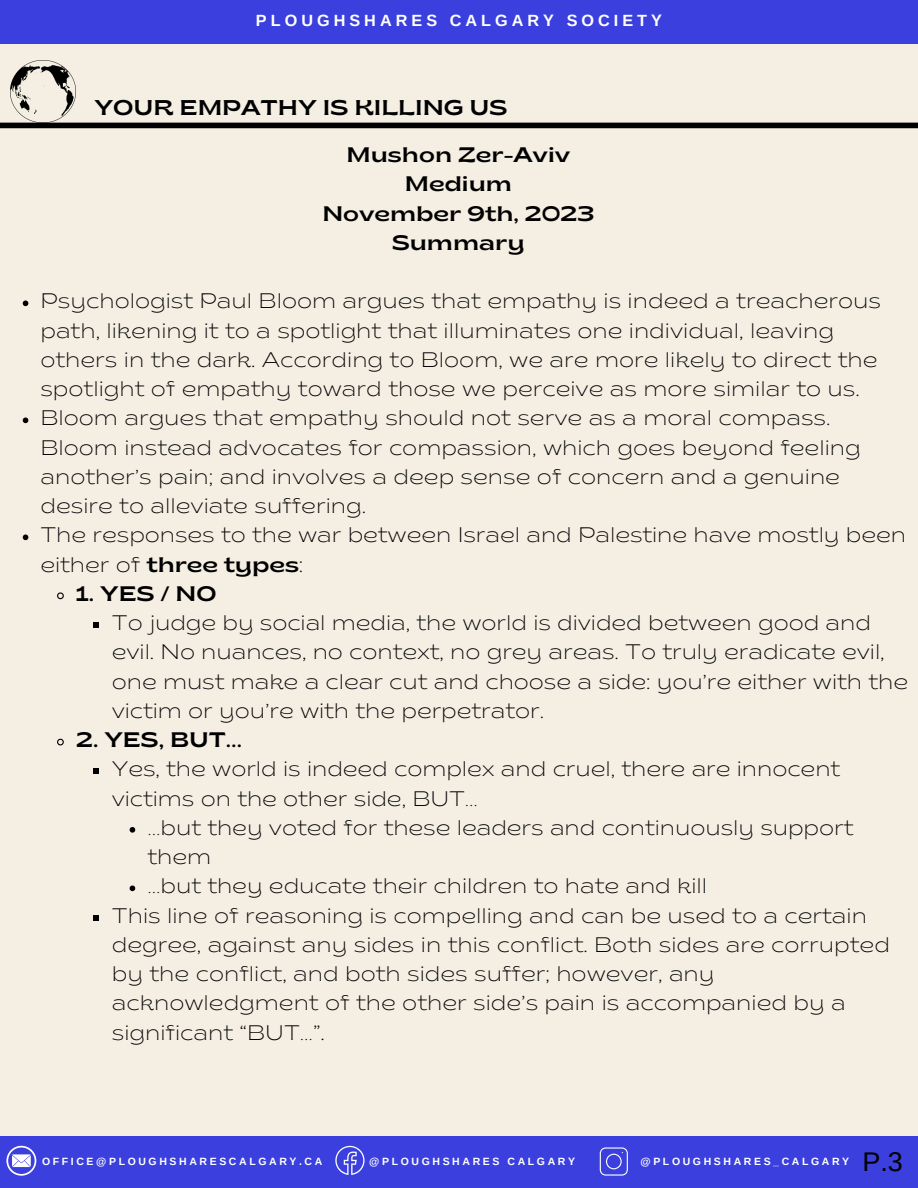
<style>
.page{position:relative;width:918px;height:1188px;background:#f4eee3}
.page>*{position:absolute;margin:0;border:0;box-sizing:border-box;transform-origin:0 0}
.t1{font:27px "Arimo";color:#000}
.t2{font:semi-expanded 21.3px "Brice";color:#000}
.t3{font:200 semi-expanded 21px/29.2px "Brice";color:#000}
.t4{font:semi-expanded 21px "Brice";color:#000}
.t5{font:700 16.2px "Arimo";letter-spacing:.25em;color:#fff}
.t6{font:700 10.5px "Arimo";letter-spacing:.25em;color:#fff}
.s1{font-weight:400}
</style>
<div class="page">
<div style="left:0;top:0;width:918px;height:44px;background:#3a3fde"></div>
<div style="left:0;top:123px;width:918px;height:5px;background:#000"></div>
<div style="left:0;top:1136px;width:918px;height:51px;background:#3a3fde"></div>
<svg style="left:6px;top:1146px;width:30px;height:30px"></svg>
<svg style="left:335px;top:1146px;width:30px;height:29px"></svg>
<svg style="left:600px;top:1147px;width:28px;height:29px"></svg>
<svg style="left:23px;top:301px;width:5px;height:5px"></svg>
<svg style="left:23px;top:418px;width:5px;height:5px"></svg>
<svg style="left:23px;top:535px;width:5px;height:5px"></svg>
<svg style="left:57px;top:592px;width:7px;height:8px"></svg>
<svg style="left:94px;top:622px;width:5px;height:6px"></svg>
<svg style="left:57px;top:738px;width:7px;height:8px"></svg>
<svg style="left:94px;top:769px;width:5px;height:5px"></svg>
<svg style="left:130px;top:827px;width:5px;height:6px"></svg>
<svg style="left:130px;top:886px;width:5px;height:5px"></svg>
<svg style="left:94px;top:915px;width:5px;height:5px"></svg>
<img style="left:10px;top:61px;width:65px;height:62px">
<p class="t5" style="left:256px;top:11px;width:408px">PLOUGHSHARES CALGARY SOCIETY</p>
<p class="t2" style="left:94px;top:99px;width:415px">YOUR EMPATHY IS KILLING US</p>
<p class="t4" style="left:347px;top:146px;width:225px">Mushon Zer-Aviv</p>
<p class="t4" style="left:405px;top:176px;width:109px">Medium</p>
<p class="t4" style="left:322px;top:205px;width:274px">November 9th, 2023</p>
<p class="t4" style="left:392px;top:234px;width:134px">Summary</p>
<p class="t3" style="left:40px;top:289px;width:842px">Psychologist Paul Bloom argues that empathy is indeed a treacherous path, likening it to a spotlight that illuminates one individual, leaving others in the dark. According to Bloom, we are more likely to direct the spotlight of empathy toward those we perceive as more similar to us.</p>
<p class="t3" style="left:40px;top:406px;width:822px">Bloom argues that empathy should not serve as a moral compass.<br>Bloom instead advocates for compassion, which goes beyond feeling another’s pain; and involves a deep sense of concern and a genuine desire to alleviate suffering.</p>
<p class="t3" style="left:40px;top:523px;width:867px">The responses to the war between Israel and Palestine have mostly been either of <span class="s1">three types</span>:</p>
<p class="t4" style="left:76px;top:585px;width:142px">1. YES / NO</p>
<p class="t3" style="left:112px;top:610px;width:798px">To judge by social media, the world is divided between good and evil. No nuances, no context, no grey areas. To truly eradicate evil, one must make a clear cut and choose a side: you’re either with the victim or you’re with the perpetrator.</p>
<p class="t4" style="left:76px;top:731px;width:167px">2. YES, BUT…</p>
<p class="t3" style="left:112px;top:757px;width:730px">Yes, the world is indeed complex and cruel, there are innocent victims on the other side, BUT…</p>
<p class="t3" style="left:148px;top:815px;width:707px">…but they voted for these leaders and continuously support them</p>
<p class="t3" style="left:148px;top:874px;width:561px">…but they educate their children to hate and kill</p>
<p class="t3" style="left:112px;top:903px;width:780px">This line of reasoning is compelling and can be used to a certain degree, against any sides in this conflict. Both sides are corrupted by the conflict, and both sides suffer; however, any acknowledgment of the other side’s pain is accompanied by a significant “BUT…”.</p>
<p class="t6" style="left:42px;top:1155px;width:282px">OFFICE@PLOUGHSHARESCALGARY.CA</p>
<p class="t6" style="left:369px;top:1156px;width:207px">@PLOUGHSHARES CALGARY</p>
<p class="t6" style="left:641px;top:1155px;width:210px">@PLOUGHSHARES_CALGARY</p>
<p class="t1" style="left:862px;top:1146px;width:42px">P.3</p>
</div>
